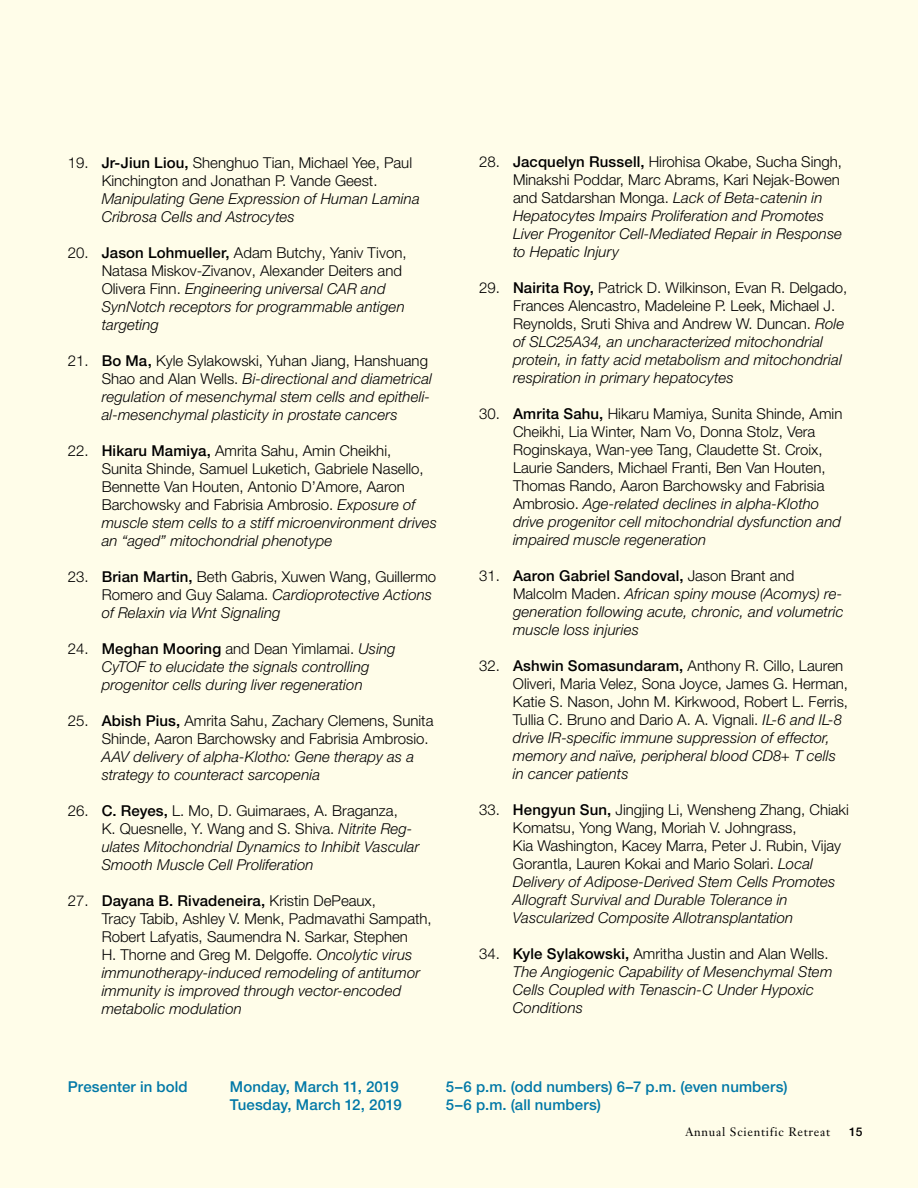
<style>
.page{position:relative;width:918px;height:1188px;background:#fffde9}
.page>*{position:absolute;margin:0;border:0;box-sizing:border-box;transform-origin:0 0}
.t1{font:300 15px/18px "Helvetica Neue LT Pro";color:#000}
.t2{font:italic 300 15px/18px "Helvetica Neue LT Pro";letter-spacing:.005em;color:#000}
.t3{font:500 15px "Helvetica Neue LT Pro";letter-spacing:.01em;color:#0078a7}
.t4{font:12px "Janson Text LT Std";letter-spacing:.06em;color:#000}
.t5{font:500 12px "Helvetica Neue LT Pro";color:#000}
.s1{font-weight:500}
.s2{font-style:italic}
.s3{font-style:normal}
.s4{font-weight:500;font-style:normal}
</style>
<div class="page">
<p class="t1" style="left:68px;top:153px;width:346px;text-align:center">19. <span class="s1">Jr-Jiun Liou,</span> Shenghuo Tian, Michael Yee, Paul<br>Kinchington and Jonathan P. Vande Geest.</p>
<p class="t2" style="left:102px;top:189px;width:320px">Manipulating Gene Expression of Human Lamina<br>Cribrosa Cells and Astrocytes</p>
<p class="t1" style="left:102px;top:243px;width:306px;text-indent:-34px">20. <span class="s1">Jason Lohmueller,</span> Adam Butchy, Yaniv Tivon, Natasa Miskov-Zivanov, Alexander Deiters and Olivera Finn. <span class="s2">Engineering universal CAR and SynNotch receptors for programmable antigen targeting</span></p>
<p class="t2" style="left:102px;top:351px;width:332px;text-indent:-34px"><span class="s3">21.</span> <span class="s4">Bo Ma,</span> <span class="s3">Kyle Sylakowski, Yuhan Jiang, Hanshuang Shao and Alan Wells.</span> Bi-directional and diametrical regulation of mesenchymal stem cells and epitheli&shy;al-mesenchymal plasticity in prostate cancers</p>
<p class="t1" style="left:102px;top:441px;width:337px;text-indent:-34px">22. <span class="s1">Hikaru Mamiya,</span> Amrita Sahu, Amin Cheikhi,<br>Sunita Shinde, Samuel Luketich, Gabriele Nasello, Bennette Van Houten, Antonio D’Amore, Aaron Barchowsky and Fabrisia Ambrosio. <span class="s2">Exposure of muscle stem cells to a stiff microenvironment drives an “aged” mitochondrial phenotype</span></p>
<p class="t1" style="left:102px;top:567px;width:336px;text-indent:-34px">23. <span class="s1">Brian Martin,</span> Beth Gabris, Xuwen Wang, Guillermo<br>Romero and Guy Salama. <span class="s2">Cardioprotective Actions of Relaxin via Wnt Signaling</span></p>
<p class="t2" style="left:68px;top:639px;width:329px;text-align:center"><span class="s3">24.</span> <span class="s4">Meghan Mooring</span> <span class="s3">and Dean Yimlamai.</span> Using<br>CyTOF to elucidate the signals controlling progenitor cells during liver regeneration</p>
<p class="t1" style="left:102px;top:711px;width:333px;text-indent:-34px">25. <span class="s1">Abish Pius,</span> Amrita Sahu, Zachary Clemens, Sunita<br>Shinde, Aaron Barchowsky and Fabrisia Ambrosio.</p>
<p class="t2" style="left:102px;top:747px;width:314px">AAV delivery of alpha-Klotho: Gene therapy as a strategy to counteract sarcopenia</p>
<p class="t2" style="left:102px;top:801px;width:319px;text-indent:-34px"><span class="s3">26.</span> <span class="s4">C. Reyes,</span> <span class="s3">L. Mo, D. Guimaraes, A. Braganza,<br>K. Quesnelle, Y. Wang and S. Shiva.</span> Nitrite Reg&shy;ulates Mitochondrial Dynamics to Inhibit Vascular Smooth Muscle Cell Proliferation</p>
<p class="t1" style="left:102px;top:891px;width:332px;text-indent:-34px">27. <span class="s1">Dayana B. Rivadeneira,</span> Kristin DePeaux,<br>Tracy Tabib, Ashley V. Menk, Padmavathi Sampath, Robert Lafyatis, Saumendra N. Sarkar, Stephen<br>H. Thorne and Greg M. Delgoffe. <span class="s2">Oncolytic virus immunotherapy-induced remodeling of antitumor immunity is improved through vector-encoded metabolic modulation</span></p>
<p class="t2" style="left:513px;top:153px;width:331px;text-indent:-34px"><span class="s3">28.</span> <span class="s4">Jacquelyn Russell,</span> <span class="s3">Hirohisa Okabe, Sucha Singh, Minakshi Poddar, Marc Abrams, Kari Nejak-Bowen and Satdarshan Monga.</span> Lack of Beta-catenin in Hepatocytes Impairs Proliferation and Promotes Liver Progenitor Cell-Mediated Repair in Response to Hepatic Injury</p>
<p class="t2" style="left:513px;top:279px;width:336px;text-indent:-34px"><span class="s3">29.</span> <span class="s4">Nairita Roy,</span> <span class="s3">Patrick D. Wilkinson, Evan R. Delgado, Frances Alencastro, Madeleine P. Leek, Michael J.<br>Reynolds, Sruti Shiva and Andrew W. Duncan.</span> Role of SLC25A34, an uncharacterized mitochondrial protein, in fatty acid metabolism and mitochondrial respiration in primary hepatocytes</p>
<p class="t1" style="left:513px;top:405px;width:331px;text-indent:-34px">30. <span class="s1">Amrita Sahu,</span> Hikaru Mamiya, Sunita Shinde, Amin Cheikhi, Lia Winter, Nam Vo, Donna Stolz, Vera Roginskaya, Wan-yee Tang, Claudette St. Croix, Laurie Sanders, Michael Franti, Ben Van Houten, Thomas Rando, Aaron Barchowsky and Fabrisia Ambrosio. <span class="s2">Age-related declines in alpha-Klotho drive progenitor cell mitochondrial dysfunction and impaired muscle regeneration</span></p>
<p class="t2" style="left:513px;top:567px;width:332px;text-indent:-34px"><span class="s3">31.</span> <span class="s4">Aaron Gabriel Sandoval,</span> <span class="s3">Jason Brant and Malcolm Maden.</span> African spiny mouse (Acomys) re&shy;generation following acute, chronic, and volumetric muscle loss injuries</p>
<p class="t1" style="left:513px;top:657px;width:337px;text-indent:-34px">32. <span class="s1">Ashwin Somasundaram,</span> Anthony R. Cillo, Lauren Oliveri, Maria Velez, Sona Joyce, James G. Herman, Katie S. Nason, John M. Kirkwood, Robert L. Ferris, Tullia C. Bruno and Dario A. A. Vignali. <span class="s2">IL-6 and IL-8 drive IR-specific immune suppression of effector, memory and naïve, peripheral blood CD8+ T cells in cancer patients</span></p>
<p class="t1" style="left:513px;top:801px;width:337px;text-indent:-34px">33. <span class="s1">Hengyun Sun,</span> Jingjing Li, Wensheng Zhang, Chiaki Komatsu, Yong Wang, Moriah V. Johngrass,<br>Kia Washington, Kacey Marra, Peter J. Rubin, Vijay Gorantla, Lauren Kokai and Mario Solari. <span class="s2">Local Delivery of Adipose-Derived Stem Cells Promotes Allograft Survival and Durable Tolerance in Vascularized Composite Allotransplantation</span></p>
<p class="t2" style="left:513px;top:945px;width:321px;text-indent:-34px"><span class="s3">34.</span> <span class="s4">Kyle Sylakowski,</span> <span class="s3">Amritha Justin and Alan Wells.<br></span>The Angiogenic Capability of Mesenchymal Stem Cells Coupled with Tenascin-C Under Hypoxic Conditions</p>
<p class="t3" style="left:68px;top:1078px;width:121px">Presenter in bold</p>
<p class="t3" style="left:230px;top:1078px;width:170px">Monday, March 11, 2019</p>
<p class="t3" style="left:446px;top:1078px;width:343px">5–6 p.m. (odd numbers) 6–7 p.m. (even numbers)</p>
<p class="t3" style="left:230px;top:1096px;width:173px">Tuesday, March 12, 2019</p>
<p class="t3" style="left:446px;top:1096px;width:156px">5–6 p.m. (all numbers)</p>
<p class="t4" style="left:685px;top:1124px;width:146px">Annual Scientific Retreat</p>
<p class="t5" style="left:849px;top:1125px;width:15px">15</p>
</div>
